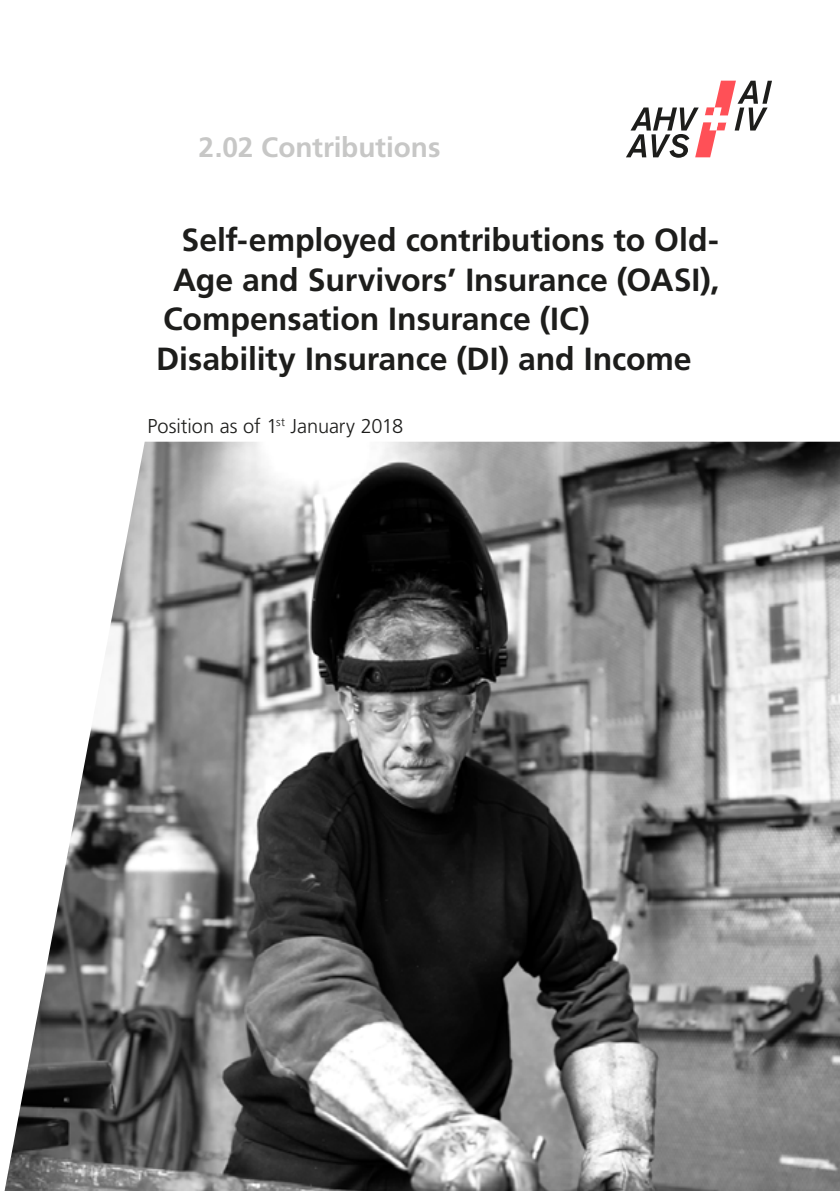
<style>
.page{position:relative;width:840px;height:1191px;background:#fff}
.page>*{position:absolute;margin:0;border:0;box-sizing:border-box;transform-origin:0 0}
.MB_Titel{font:700 32px/39.6px "Frutiger LT Std";letter-spacing:-.005em;color:#1d1d1b}
.MB_Gruppe_Titelseite{font:700 28px "Frutiger LT Std";letter-spacing:-.005em;color:#c7c7c6}
.Grundtext{font:300 20px "Frutiger LT Std";letter-spacing:-.005em;color:#1d1d1b}
</style>
<div class="page">
<img style="left:4px;top:442px;width:835px;height:749px">
<svg style="left:626px;top:81px;width:145px;height:77px"></svg>
<p class="MB_Gruppe_Titelseite" style="left:198px;top:131px;width:243px">2.02 Contributions</p>
<p class="MB_Titel" style="left:173px;top:220px;width:547px">Self-employed contributions to Old-<br>Age and Survivors’ Insurance (OASI),</p>
<p class="MB_Titel" style="left:163px;top:299px;width:428px">Compensation Insurance (IC)</p>
<p class="MB_Titel" style="left:156px;top:339px;width:537px">Disability Insurance (DI) and Income</p>
<p class="Grundtext" style="left:147px;top:414px;width:257px">Position as of 1<sup>st</sup> January 2018</p>
</div>
